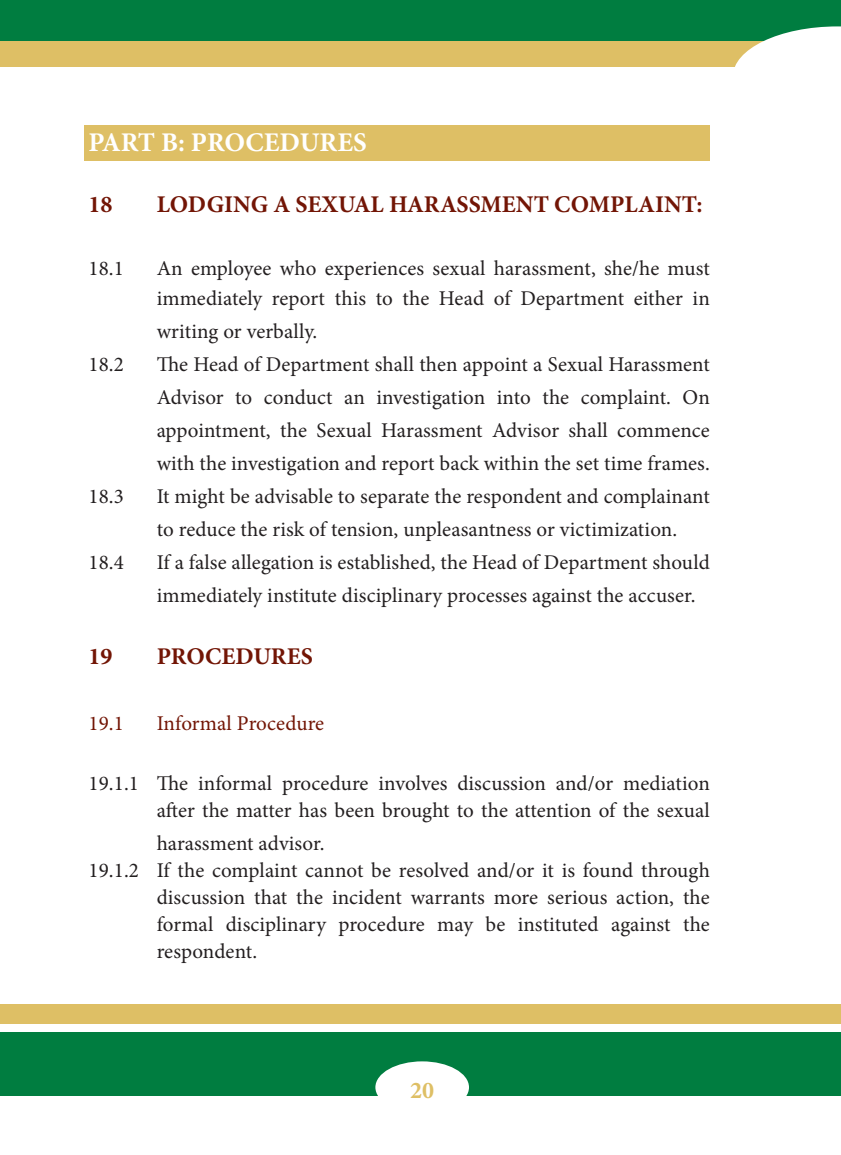
<style>
.page{position:relative;width:841px;height:1155px;background:#fff}
.page>*{position:absolute;margin:0;border:0;box-sizing:border-box;transform-origin:0 0}
.Headings{font:700 27px "Minion Pro";color:#fff}
.Sub_Heading{font:700 24px "Minion Pro";color:#721505}
.t1{font:700 24px "Minion Pro";color:#debf65}
.body_text{font:21px/33px "Minion Pro";letter-spacing:.005em;color:#231f20}
.body_text-2{font:21px "Minion Pro";letter-spacing:.005em;color:#721505}
</style>
<div class="page">
<hr style="left:837px;top:1032px;width:3px;height:64px;background:#007d40">
<div style="left:0;top:1032px;width:837px;height:64px;background:#007d40"></div>
<div style="left:0;top:1004px;width:840px;height:20px;background:#debf65"></div>
<div style="left:375px;top:1061px;width:94px;height:52px;background:#fff;border-radius:50%"></div>
<div style="left:0;top:0;width:840px;height:43px;background:#007d40"></div>
<div style="left:0;top:42px;width:840px;height:25px;background:#debf65"></div>
<svg style="left:732px;top:26px;width:108px;height:41px"></svg>
<div style="left:85px;top:125px;width:624px;height:35px;background:#debf65"></div>
<p class="Headings" style="left:89px;top:123px;width:279px">PART B: PROCEDURES</p>
<p class="Sub_Heading" style="left:89px;top:188px;width:25px">18</p>
<p class="Sub_Heading" style="left:157px;top:188px;width:547px">LODGING A SEXUAL HARASSMENT COMPLAINT:</p>
<p class="body_text" style="left:89px;top:252px;width:37px">18.1</p>
<p class="body_text" style="left:157px;top:254px;width:554px;line-height:30px">An employee who experiences sexual harassment, she/he must immediately report this to the Head of Department either in</p>
<p class="body_text" style="left:157px;top:315px;width:162px">writing or verbally.</p>
<p class="body_text" style="left:89px;top:348px;width:37px">18.2</p>
<p class="body_text" style="left:157px;top:348px;width:554px;text-align:justify">The Head of Department shall then appoint a Sexual Harassment Advisor to conduct an investigation into the complaint. On appointment, the Sexual Harassment Advisor shall commence with the investigation and report back within the set time frames.</p>
<p class="body_text" style="left:89px;top:480px;width:37px">18.3</p>
<p class="body_text" style="left:157px;top:480px;width:554px">It might be advisable to separate the respondent and complainant to reduce the risk of tension, unpleasantness or victimization.</p>
<p class="body_text" style="left:89px;top:546px;width:37px">18.4</p>
<p class="body_text" style="left:157px;top:546px;width:554px">If a false allegation is established, the Head of Department should immediately institute disciplinary processes against the accuser.</p>
<p class="Sub_Heading" style="left:89px;top:640px;width:25px">19</p>
<p class="Sub_Heading" style="left:157px;top:640px;width:158px">PROCEDURES</p>
<p class="body_text-2" style="left:89px;top:709px;width:37px">19.1</p>
<p class="body_text-2" style="left:157px;top:709px;width:169px">Informal Procedure</p>
<p class="body_text" style="left:89px;top:770px;width:622px;line-height:27px;text-align:right">19.1.1 The informal procedure involves discussion and/or mediation after the matter has been brought to the attention of the sexual</p>
<p class="body_text" style="left:157px;top:827px;width:169px">harassment advisor.</p>
<p class="body_text" style="left:157px;top:857px;width:554px;line-height:27px;text-align:justify;text-indent:-68px">19.1.2 If the complaint cannot be resolved and/or it is found through discussion that the incident warrants more serious action, the formal disciplinary procedure may be instituted against the respondent.</p>
<p class="t1" style="left:410px;top:1074px;width:25px">20</p>
</div>
